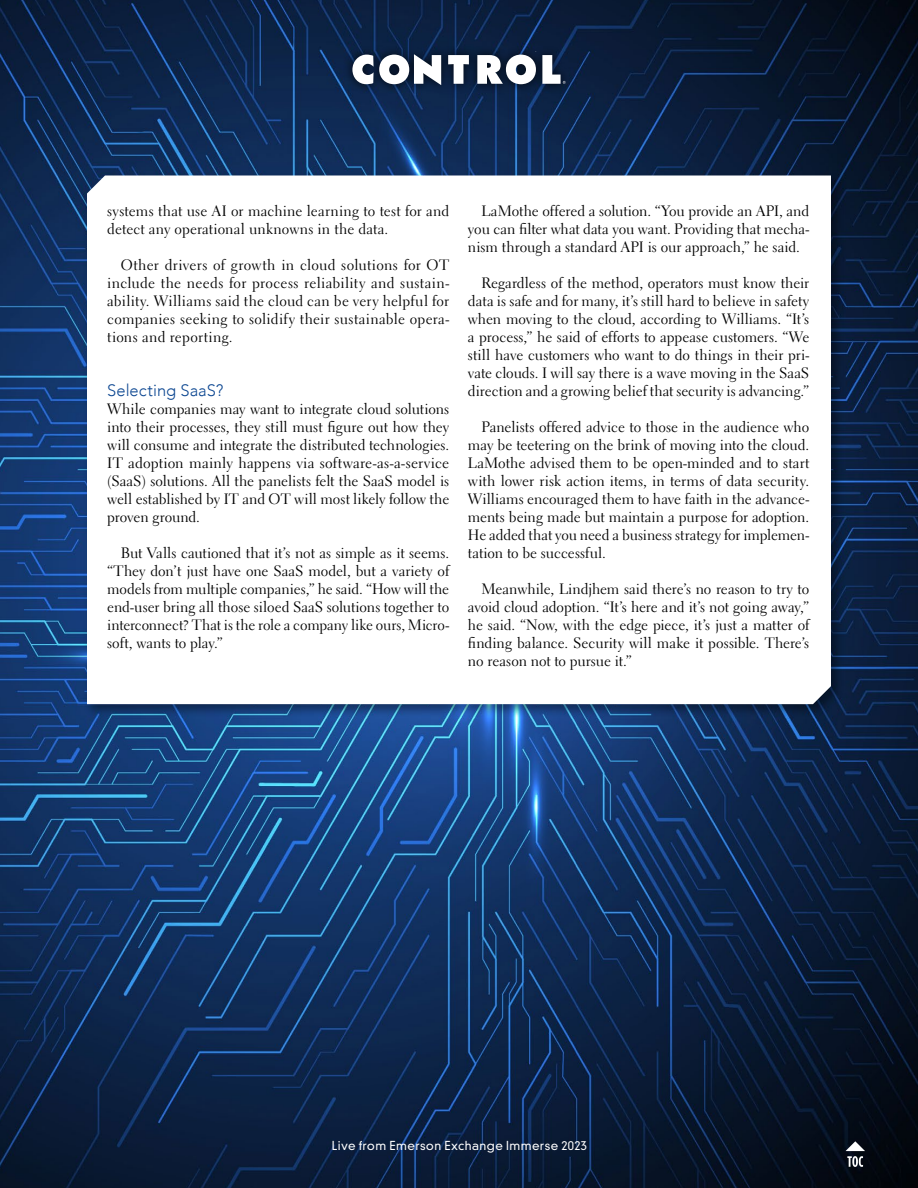
<style>
.page{position:relative;width:918px;height:1188px;background:#fff}
.page>*{position:absolute;margin:0;border:0;box-sizing:border-box;transform-origin:0 0}
.t1{font:300 16.5px "Avenir";color:#0e4892}
.t2{font:15px/18px "Electra LT Std";letter-spacing:.005em;color:#000;text-align:justify}
.t3{font:300 12px "DIN Neuzeit Grotesk Std";letter-spacing:.035em;color:#fff}
</style>
<div class="page">
<img style="left:1px;top:0;width:917px;height:1188px">
<div style="left:83px;top:172px;width:761px;height:545px;background:#000;opacity:.4"></div>
<svg style="left:87px;top:175px;width:744px;height:529px"></svg>
<svg style="left:846px;top:1141px;width:19px;height:26px"></svg>
<div style="left:343px;top:45px;width:231px;height:48px;background:#000;opacity:.75"></div>
<svg style="left:448px;top:55px;width:21px;height:29px"></svg>
<svg style="left:477px;top:51px;width:89px;height:33px"></svg>
<svg style="left:352px;top:54px;width:89px;height:31px"></svg>
<p class="t2" style="left:107px;top:202px;width:344px">systems that use AI or machine learning to test for and detect any operational unknowns in the data.</p>
<p class="t2" style="left:107px;top:256px;width:344px;text-indent:14px">Other drivers of growth in cloud solutions for OT include the needs for process reliability and sustain&shy;ability. Williams said the cloud can be very helpful for companies seeking to solidify their sustainable opera&shy;tions and reporting.</p>
<p class="t1" style="left:107px;top:381px;width:118px">Selecting SaaS?</p>
<p class="t2" style="left:107px;top:400px;width:344px">While companies may want to integrate cloud solutions into their processes, they still must figure out how they will consume and integrate the distributed technologies.<br>IT adoption mainly happens via software-as-a-service (SaaS) solutions. All the panelists felt the SaaS model is well established by IT and OT will most likely follow the proven ground.</p>
<p class="t2" style="left:107px;top:544px;width:344px;text-indent:14px">But Valls cautioned that it’s not as simple as it seems. “They don’t just have one SaaS model, but a variety of models from multiple companies,” he said. “How will the end-user bring all those siloed SaaS solutions together to interconnect? That is the role a company like ours, Micro&shy;soft, wants to play.”</p>
<p class="t2" style="left:468px;top:202px;width:343px;text-indent:14px">LaMothe offered a solution. “You provide an API, and you can filter what data you want. Providing that mecha&shy;nism through a standard API is our approach,” he said.</p>
<p class="t2" style="left:468px;top:274px;width:343px;text-indent:14px">Regardless of the method, operators must know their data is safe and for many, it’s still hard to believe in safety when moving to the cloud, according to Williams. “It’s a process,” he said of efforts to appease customers. “We still have customers who want to do things in their pri&shy;vate clouds. I will say there is a wave moving in the SaaS direction and a growing belief that security is advancing.”</p>
<p class="t2" style="left:468px;top:418px;width:343px;text-indent:14px">Panelists offered advice to those in the audience who may be teetering on the brink of moving into the cloud.<br>LaMothe advised them to be open-minded and to start with lower risk action items, in terms of data security.<br>Williams encouraged them to have faith in the advance&shy;ments being made but maintain a purpose for adoption.<br>He added that you need a business strategy for implemen&shy;tation to be successful.</p>
<p class="t2" style="left:468px;top:580px;width:343px;text-indent:14px">Meanwhile, Lindjhem said there’s no reason to try to avoid cloud adoption. “It’s here and it’s not going away,” he said. “Now, with the edge piece, it’s just a matter of finding balance. Security will make it possible. There’s no reason not to pursue it.”</p>
<p class="t3" style="left:332px;top:1139px;width:257px">Live from Emerson Exchange Immerse 2023</p>
</div>
